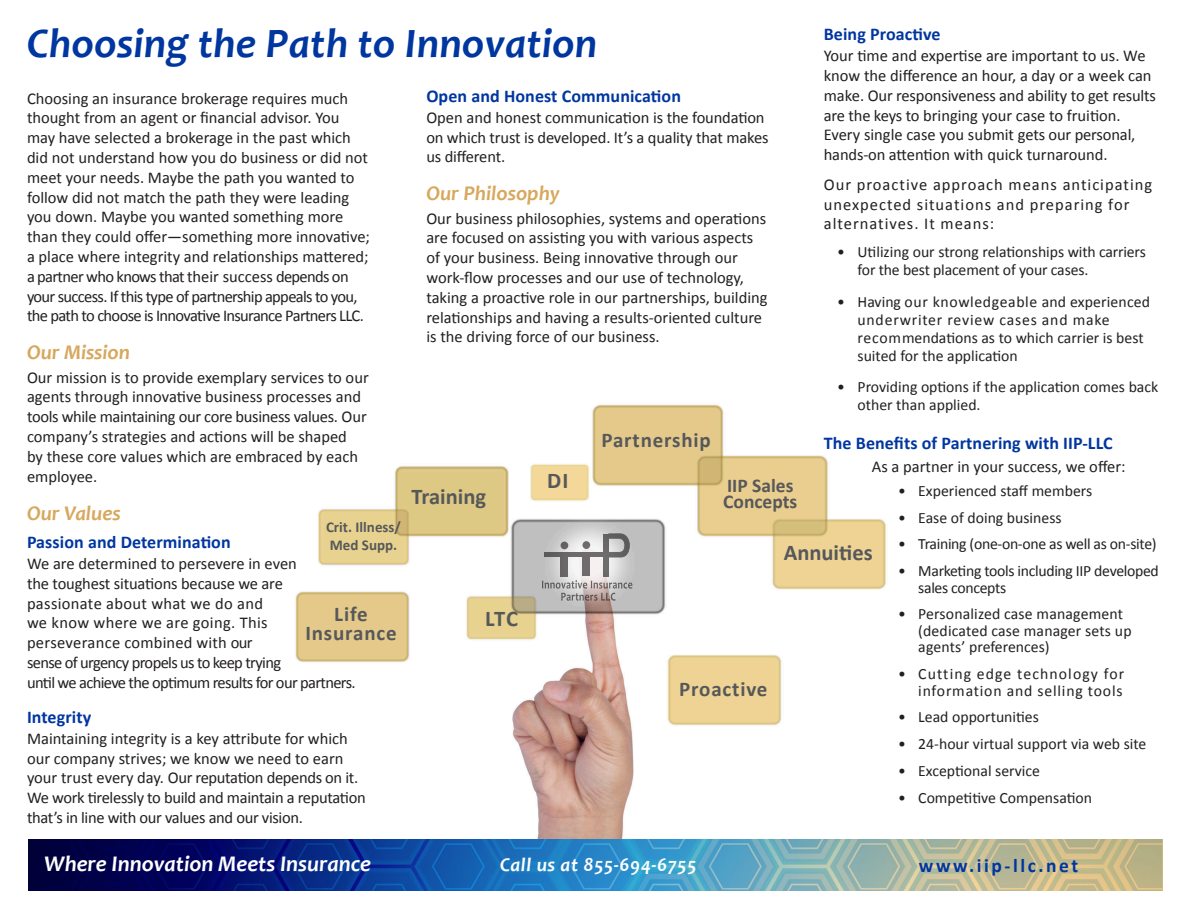
<style>
.page{position:relative;width:1188px;height:918px;background:#fff}
.page>*{position:absolute;margin:0;border:0;box-sizing:border-box;transform-origin:0 0}
.t1{font:italic 700 42px "Candara";letter-spacing:.005em;color:#0036a0}
.t2{font:italic 700 22.5px "Candara";color:#fff}
.t3{font:700 22.5px "Calibri";color:#57585a}
.t4{font:700 21px "Calibri";letter-spacing:.04em;color:#57585a}
.subheadings{font:italic 700 21px "Candara";color:#d7a85e}
.t5{font:italic 700 19.5px "Candara";letter-spacing:.03em;color:#fff}
.t6{font:700 19.5px "Calibri";color:#57585a}
.indent{font:700 19.5px "Calibri";letter-spacing:.13em;color:#0036a0}
.topics{font:700 18px "Calibri";letter-spacing:.005em;color:#0036a0}
.body{font:16.5px/19.8px "Calibri";color:#231f20}
.body-2{font:16.5px/19.8px "Calibri";letter-spacing:-.02em;color:#231f20}
.body-3{font:16.5px/19.8px "Calibri";letter-spacing:.06em;color:#231f20}
.indent-2{font:16.5px "Calibri";color:#231f20}
.t7{font:15.75px/18px "Calibri";color:#231f20}
.t8{font:15.75px/16.5px "Calibri";letter-spacing:-.02em;color:#231f20}
.t9{font:15.75px/16.5px "Calibri";letter-spacing:.05em;color:#231f20;text-align:right}
.t10{font:700 15px/18px "Calibri";color:#57585a}
</style>
<div class="page">
<img style="left:283px;top:404px;width:614px;height:436px">
<svg style="left:542px;top:580px;width:90px;height:21px;background:#b4afae"></svg>
<div style="left:560px;top:553px;width:8px;height:23px;background:#696767"></div>
<div style="left:561px;top:542px;width:7px;height:7px;background:#656263;border-radius:50%"></div>
<div style="left:582px;top:554px;width:8px;height:22px;background:#6f6a6b"></div>
<div style="left:582px;top:541px;width:8px;height:8px;background:#6e6b6c;border-radius:50%"></div>
<svg style="left:544px;top:552px;width:60px;height:5px"></svg>
<svg style="left:609px;top:534px;width:21px;height:23px"></svg>
<div style="left:604px;top:534px;width:5px;height:42px;background:#6c6a6b"></div>
<img style="left:28px;top:840px;width:1134px;height:51px">
<p class="t1" style="left:27px;top:17px;width:572px">Choosing the Path to Innovation</p>
<p class="topics" style="left:824px;top:23px;width:118px">Being Proactive</p>
<p class="body" style="left:824px;top:46px;width:334px">Your time and expertise are important to us. We know the difference an hour, a day or a week can make. Our responsiveness and ability to get results are the keys to bringing your case to fruition.<br>Every single case you submit gets our personal, hands-on attention with quick turnaround.</p>
<p class="body-3" style="left:824px;top:175px;width:330px">Our proactive approach means anticipating unexpected situations and preparing for alternatives. It means:</p>
<p class="t7" style="left:858px;top:243px;width:290px;text-indent:-20px">• Utilizing our strong relationships with carriers for the best placement of your cases.</p>
<p class="t7" style="left:858px;top:293px;width:294px;text-indent:-20px">• Having our knowledgeable and experienced underwriter review cases and make recommendations as to which carrier is best suited for the application</p>
<p class="t7" style="left:858px;top:378px;width:302px;text-indent:-20px">• Providing options if the application comes back other than applied.</p>
<p class="topics" style="left:824px;top:432px;width:290px">The Benefits of Partnering with IIP-LLC</p>
<p class="indent-2" style="left:872px;top:457px;width:255px">As a partner in your success, we offer:</p>
<p class="t7" style="left:898px;top:482px;width:196px">• Experienced staff members</p>
<p class="t7" style="left:898px;top:508px;width:165px">• Ease of doing business</p>
<p class="t8" style="left:898px;top:536px;width:260px">• Training (one-on-one as well as on-site)</p>
<p class="t8" style="left:918px;top:563px;width:242px;text-indent:-20px">• Marketing tools including IIP developed sales concepts</p>
<p class="t7" style="left:918px;top:606px;width:215px;line-height:16.5px;text-indent:-20px">• Personalized case management (dedicated case manager sets up agents’ preferences)</p>
<p class="t9" style="left:898px;top:666px;width:228px">• Cutting edge technology for information and selling tools</p>
<p class="t7" style="left:898px;top:708px;width:142px">• Lead opportunities</p>
<p class="t7" style="left:898px;top:735px;width:250px">• 24-hour virtual support via web site</p>
<p class="t7" style="left:898px;top:762px;width:144px">• Exceptional service</p>
<p class="t7" style="left:898px;top:789px;width:196px">• Competitive Compensation</p>
<p class="topics" style="left:426px;top:84px;width:256px">Open and Honest Communication</p>
<p class="body" style="left:426px;top:108px;width:344px">Open and honest communication is the foundation on which trust is developed. It’s a quality that makes us different.</p>
<p class="subheadings" style="left:426px;top:180px;width:135px">Our Philosophy</p>
<p class="body" style="left:426px;top:208px;width:343px">Our business philosophies, systems and operations are focused on assisting you with various aspects of your business. Being innovative through our work-flow processes and our use of technology, taking a proactive role in our partnerships, building relationships and having a results-oriented culture is the driving force of our business.</p>
<p class="body" style="left:27px;top:88px;width:345px">Choosing an insurance brokerage requires much thought from an agent or financial advisor. You may have selected a brokerage in the past which did not understand how you do business or did not meet your needs. Maybe the path you wanted to follow did not match the path they were leading you down. Maybe you wanted something more than they could offer—something more innovative; a place where integrity and relationships mattered; a partner who knows that their success depends on your success. If this type of partnership appeals to you, the path to choose is Innovative Insurance Partners LLC.</p>
<p class="subheadings" style="left:27px;top:339px;width:105px">Our Mission</p>
<p class="body" style="left:27px;top:367px;width:343px">Our mission is to provide exemplary services to our agents through innovative business processes and tools while maintaining our core business values. Our company’s strategies and actions will be shaped<br>by these core values which are embraced by each employee.</p>
<p class="subheadings" style="left:27px;top:500px;width:95px">Our Values</p>
<p class="topics" style="left:27px;top:531px;width:205px">Passion and Determination</p>
<p class="body" style="left:27px;top:554px;width:330px">We are determined to persevere in even<br>the toughest situations because we are passionate about what we do and<br>we know where we are going. This perseverance combined with our<br>sense of urgency propels us to keep trying<br>until we achieve the optimum results for our partners.</p>
<p class="topics" style="left:27px;top:705px;width:66px">Integrity</p>
<p class="body-2" style="left:27px;top:729px;width:340px">Maintaining integrity is a key attribute for which our company strives; we know we need to earn your trust every day. Our reputation depends on it.<br>We work tirelessly to build and maintain a reputation that’s in line with our values and our vision.</p>
<p class="t4" style="left:602px;top:427px;width:111px">Partnership</p>
<p class="t3" style="left:547px;top:466px;width:23px">DI</p>
<p class="t6" style="left:727px;top:473px;width:68px">IIP Sales</p>
<p class="t3" style="left:412px;top:482px;width:76px">Training</p>
<p class="t6" style="left:723px;top:489px;width:76px">Concepts</p>
<p class="t10" style="left:326px;top:519px;width:76px">Crit. Illness/<br>Med Supp.</p>
<p class="t3" style="left:784px;top:538px;width:90px">Annuities</p>
<p class="t4" style="left:334px;top:600px;width:35px">Life</p>
<p class="t4" style="left:305px;top:620px;width:93px">Insurance</p>
<p class="t3" style="left:485px;top:604px;width:35px">LTC</p>
<p class="t4" style="left:679px;top:676px;width:90px">Proactive</p>
<p class="t2" style="left:44px;top:849px;width:328px">Where Innovation Meets Insurance</p>
<p class="t5" style="left:500px;top:853px;width:198px">Call us at 855-694-6755</p>
<p class="indent" style="left:919px;top:853px;width:161px">www.iip-llc.net</p>
</div>
